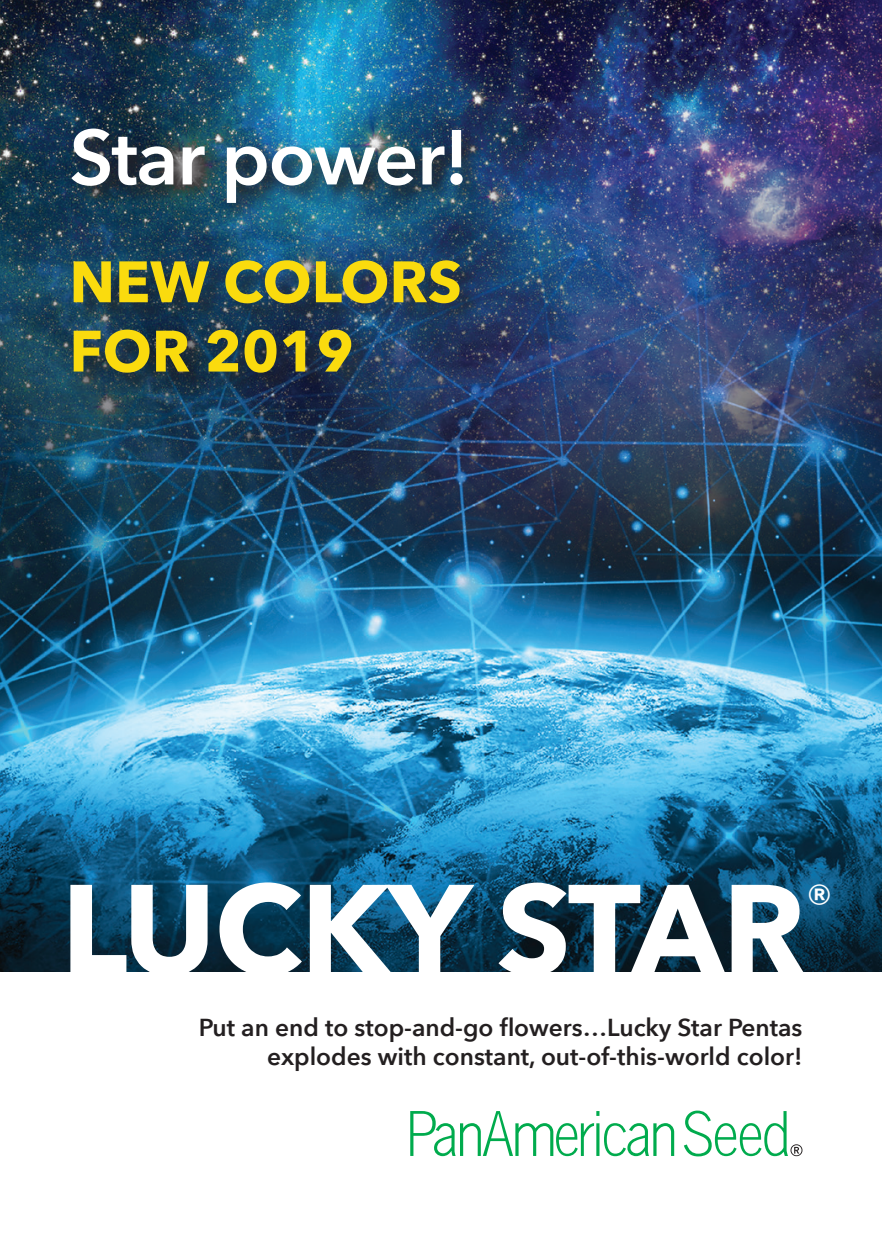
<style>
.page{position:relative;width:882px;height:1260px;background:#fff}
.page>*{position:absolute;margin:0;border:0;box-sizing:border-box;transform-origin:0 0}
.Head{font:700 125.65px "Avenir Next";letter-spacing:-.015em;color:#fff}
.SubHead{font:600 77px "Avenir Next";letter-spacing:-.02em;color:#fff}
.t1{font:700 57.75px/69.3px "Avenir Next";color:#fadb0e}
.t2{font:500 45.5px "Avenir Next";color:#fff}
.t3{font:600 24.5px/29.4px "Avenir Next";color:#231f20;text-align:right}
</style>
<div class="page">
<img style="left:0;top:0;width:882px;height:971px">
<img style="left:67px;top:123px;width:418px;height:102px">
<svg style="left:410px;top:1111px;width:264px;height:45px"></svg>
<svg style="left:684px;top:1111px;width:118px;height:45px"></svg>
<div style="left:76px;top:263px;width:405px;height:132px;background:#231f20;opacity:.5"></div>
<p class="SubHead" style="left:69px;top:111px;width:402px">Star power!</p>
<p class="t1" style="left:69px;top:247px;width:394px">NEW COLORS<br>FOR 2019</p>
<p class="Head" style="left:61px;top:853px;width:746px">LUCKY STAR</p>
<p class="t2" style="left:806px;top:874px;width:29px">®</p>
<p class="t3" style="left:199px;top:1013px;width:605px">Put an end to stop-and-go flowers…Lucky Star Pentas explodes with constant, out-of-this-world color!</p>
</div>
